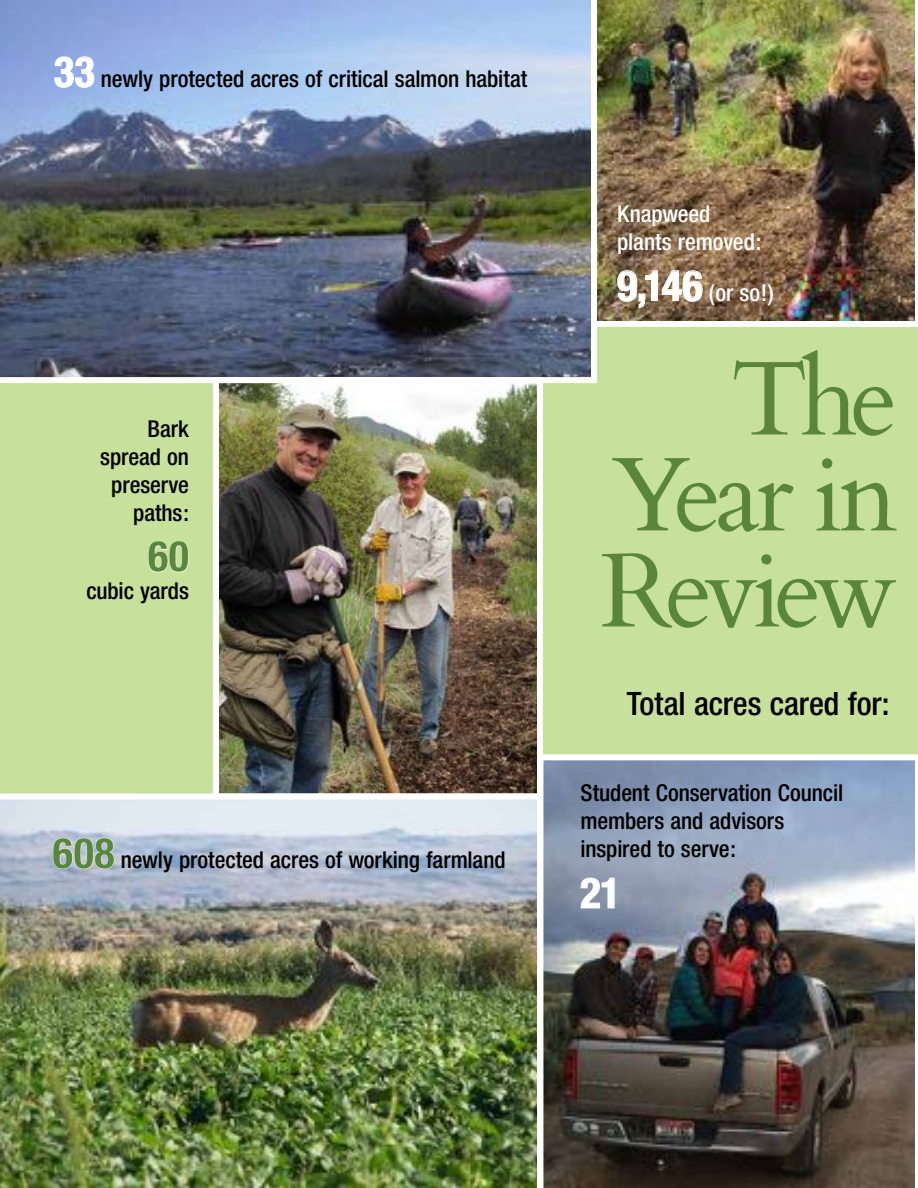
<style>
.page{position:relative;width:918px;height:1188px;background:#c7e09b}
.page>*{position:absolute;margin:0;border:0;box-sizing:border-box;transform-origin:0 0}
.t1{font:105px/96px "Cardo";letter-spacing:-.075em;color:#59853c;text-align:justify}
.t2{font:700 condensed 42px "Helvetica Neue";color:#59853c}
.t3{font:700 condensed 42px "Helvetica Neue";color:#fff}
.t4{font:500 condensed 32.25px "Helvetica Neue";letter-spacing:-.005em;color:#000}
.t5{font:500 condensed 23.25px/28px "Helvetica Neue";letter-spacing:-.005em;color:#000;text-align:right}
.t6{font:500 condensed 23.25px/28px "Helvetica Neue";letter-spacing:-.005em;color:#fff}
.s1{font-weight:700;font-size:42px;color:#fff}
.s2{font-weight:700;font-size:42px;color:#59853c}
.s3{font-weight:700;font-size:42px}
</style>
<div class="page">
<img style="left:0;top:0;width:597px;height:383px">
<img style="left:220px;top:384px;width:316px;height:409px">
<div style="left:213px;top:377px;width:330px;height:423px;border:6px solid #fff"></div>
<img style="left:591px;top:0;width:324px;height:327px">
<img style="left:537px;top:754px;width:381px;height:434px">
<img style="left:0;top:794px;width:543px;height:394px">
<svg style="left:55px;top:57px;width:39px;height:30px"></svg>
<svg style="left:148px;top:541px;width:41px;height:31px"></svg>
<svg style="left:53px;top:838px;width:61px;height:31px;background:#c7cdde"></svg>
<svg style="left:618px;top:270px;width:84px;height:38px;background:#9a846c"></svg>
<svg style="left:581px;top:878px;width:33px;height:30px"></svg>
<svg style="left:915px;top:755px;width:3px;height:350px"></svg>
<svg style="left:915px;top:0;width:3px;height:327px"></svg>
<p class="t5" style="left:54px;top:64px;width:475px"><span class="s1">33</span> newly protected acres of critical salmon habitat</p>
<p class="t5" style="left:100px;top:414px;width:90px">Bark spread on preserve paths:</p>
<h2 class="t2" style="left:148px;top:531px;width:42px">60</h2>
<p class="t5" style="left:86px;top:577px;width:104px">cubic yards</p>
<p class="t5" style="left:53px;top:845px;width:454px"><span class="s2">608</span> newly protected acres of working farmland</p>
<p class="t6" style="left:617px;top:199px;width:146px">Knapweed plants removed:</p>
<p class="t6" style="left:617px;top:278px;width:158px"><span class="s3">9,146</span> (or so!)</p>
<h1 class="t1" style="left:600px;top:354px;width:299px;text-indent:131px">The Year in Review</h1>
<h3 class="t4" style="left:627px;top:684px;width:265px">Total acres cared for:</h3>
<p class="t5" style="left:580px;top:779px;width:264px;text-align:left">Student Conservation Council members and advisors inspired to serve:</p>
<h2 class="t3" style="left:580px;top:868px;width:42px">21</h2>
</div>
